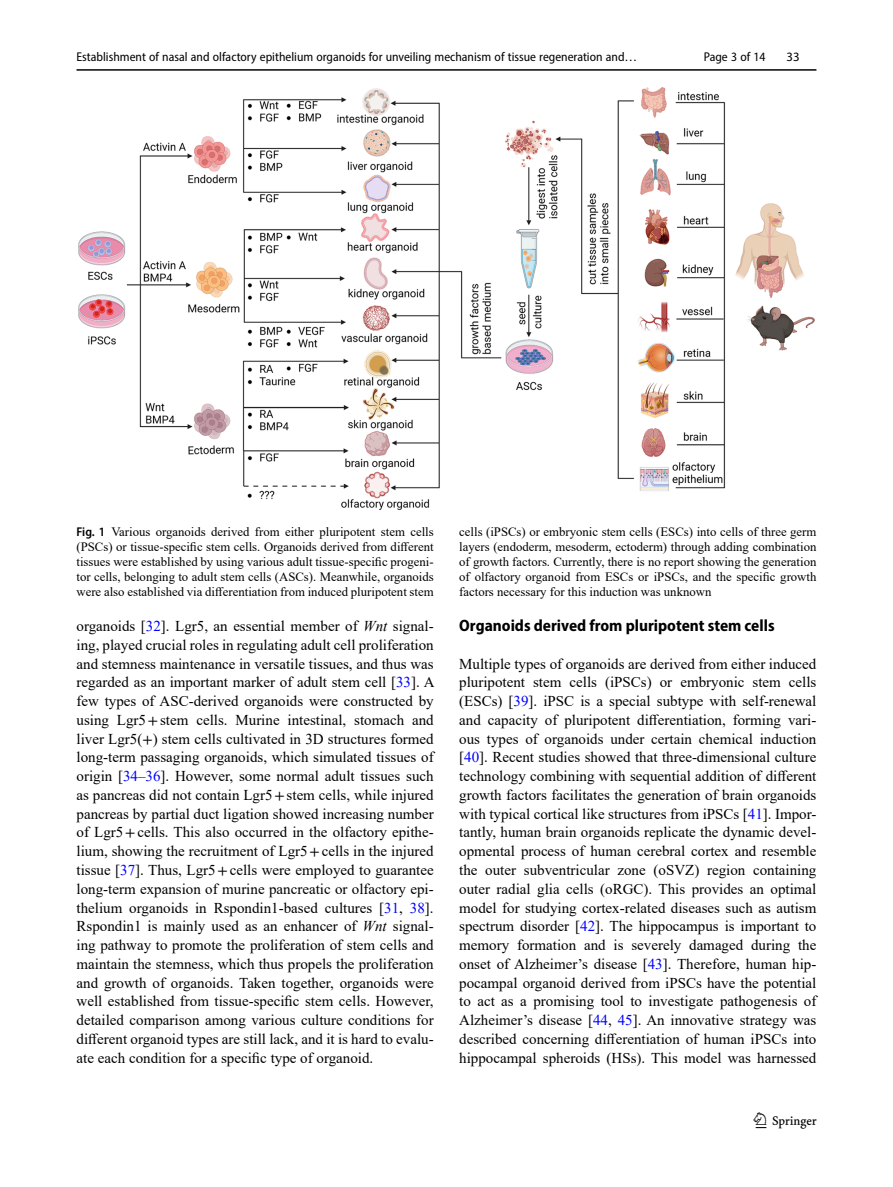
<style>
.page{position:relative;width:893px;height:1187px;background:#fff}
.page>*{position:absolute;margin:0;border:0;box-sizing:border-box;transform-origin:0 0}
.t1{font:22.5px "Springnew";color:#000}
.Head_2{font:700 semi-condensed 16.5px "Myriad Pro";color:#000}
.Body_Text_Indent{font:15px/18.8px "Times New Roman";color:#000;text-align:justify}
.Body_Text{font:15px/18.8px "Times New Roman";color:#000;text-align:justify}
.Figure_Caption{font:12.75px/15px "Times New Roman";color:#000;text-align:justify}
.t2{font:semi-condensed 12.75px "Myriad Pro";color:#000}
.t3{font:12.75px "Myriad Pro";color:#000}
.s1{font-family:"Myriad Pro";font-weight:600;font-stretch:semi-condensed}
.s2{color:#00f}
.s3{font-style:italic}
.s4{font-family:"STIX"}
</style>
<div class="page">
<hr style="left:77px;top:69px;width:739px;height:2px;background:#000">
<img style="left:79px;top:87px;width:735px;height:422px">
<p class="t2" style="left:77px;top:49px;width:562px">Establishment of nasal and olfactory epithelium organoids for unveiling mechanism of tissue regeneration and…</p>
<p class="t2" style="left:704px;top:49px;width:63px">Page 3 of 14</p>
<p class="t3" style="left:786px;top:48px;width:15px">33</p>
<p class="Figure_Caption" style="left:77px;top:524px;width:359px"><span class="s1">Fig. 1</span> Various organoids derived from either pluripotent stem cells (PSCs) or tissue-specific stem cells. Organoids derived from different tissues were established by using various adult tissue-specific progeni&shy;tor cells, belonging to adult stem cells (ASCs). Meanwhile, organoids were also established via differentiation from induced pluripotent stem</p>
<p class="Figure_Caption" style="left:459px;top:524px;width:359px">cells (iPSCs) or embryonic stem cells (ESCs) into cells of three germ layers (endoderm, mesoderm, ectoderm) through adding combination of growth factors. Currently, there is no report showing the generation of olfactory organoid from ESCs or iPSCs, and the specific growth factors necessary for this induction was unknown</p>
<p class="Body_Text_Indent" style="left:77px;top:616px;width:359px">organoids [<span class="s2">32</span>]. Lgr5, an essential member of <span class="s3">Wnt</span> signal&shy;ing, played crucial roles in regulating adult cell proliferation and stemness maintenance in versatile tissues, and thus was regarded as an important marker of adult stem cell [<span class="s2">33</span>]. A few types of ASC-derived organoids were constructed by using Lgr5<span class="s4">+</span>stem cells. Murine intestinal, stomach and liver Lgr5(<span class="s4">+</span>) stem cells cultivated in 3D structures formed long-term passaging organoids, which simulated tissues of origin [<span class="s2">34</span>–<span class="s2">36</span>]. However, some normal adult tissues such as pancreas did not contain Lgr5<span class="s4">+</span>stem cells, while injured pancreas by partial duct ligation showed increasing number of Lgr5<span class="s4">+</span>cells. This also occurred in the olfactory epithe&shy;lium, showing the recruitment of Lgr5<span class="s4">+</span>cells in the injured tissue [<span class="s2">37</span>]. Thus, Lgr5<span class="s4">+</span>cells were employed to guarantee long-term expansion of murine pancreatic or olfactory epi&shy;thelium organoids in Rspondin1-based cultures [<span class="s2">31</span>, <span class="s2">38</span>].<br>Rspondin1 is mainly used as an enhancer of <span class="s3">Wnt</span> signal&shy;ing pathway to promote the proliferation of stem cells and maintain the stemness, which thus propels the proliferation and growth of organoids. Taken together, organoids were well established from tissue-specific stem cells. However, detailed comparison among various culture conditions for different organoid types are still lack, and it is hard to evalu&shy;ate each condition for a specific type of organoid.</p>
<p class="Head_2" style="left:459px;top:615px;width:317px">Organoids derived from pluripotent stem cells</p>
<p class="Body_Text" style="left:459px;top:653px;width:359px">Multiple types of organoids are derived from either induced pluripotent stem cells (iPSCs) or embryonic stem cells (ESCs) [<span class="s2">39</span>]. iPSC is a special subtype with self-renewal and capacity of pluripotent differentiation, forming vari&shy;ous types of organoids under certain chemical induction [<span class="s2">40</span>]. Recent studies showed that three-dimensional culture technology combining with sequential addition of different growth factors facilitates the generation of brain organoids with typical cortical like structures from iPSCs [<span class="s2">41</span>]. Impor&shy;tantly, human brain organoids replicate the dynamic devel&shy;opmental process of human cerebral cortex and resemble the outer subventricular zone (oSVZ) region containing outer radial glia cells (oRGC). This provides an optimal model for studying cortex-related diseases such as autism spectrum disorder [<span class="s2">42</span>]. The hippocampus is important to memory formation and is severely damaged during the onset of Alzheimer’s disease [<span class="s2">43</span>]. Therefore, human hip&shy;pocampal organoid derived from iPSCs have the potential to act as a promising tool to investigate pathogenesis of Alzheimer’s disease [<span class="s2">44</span>, <span class="s2">45</span>]. An innovative strategy was described concerning differentiation of human iPSCs into hippocampal spheroids (HSs). This model was harnessed</p>
<h1 class="t1" style="left:756px;top:1107px;width:63px">1 3</h1>
</div>
